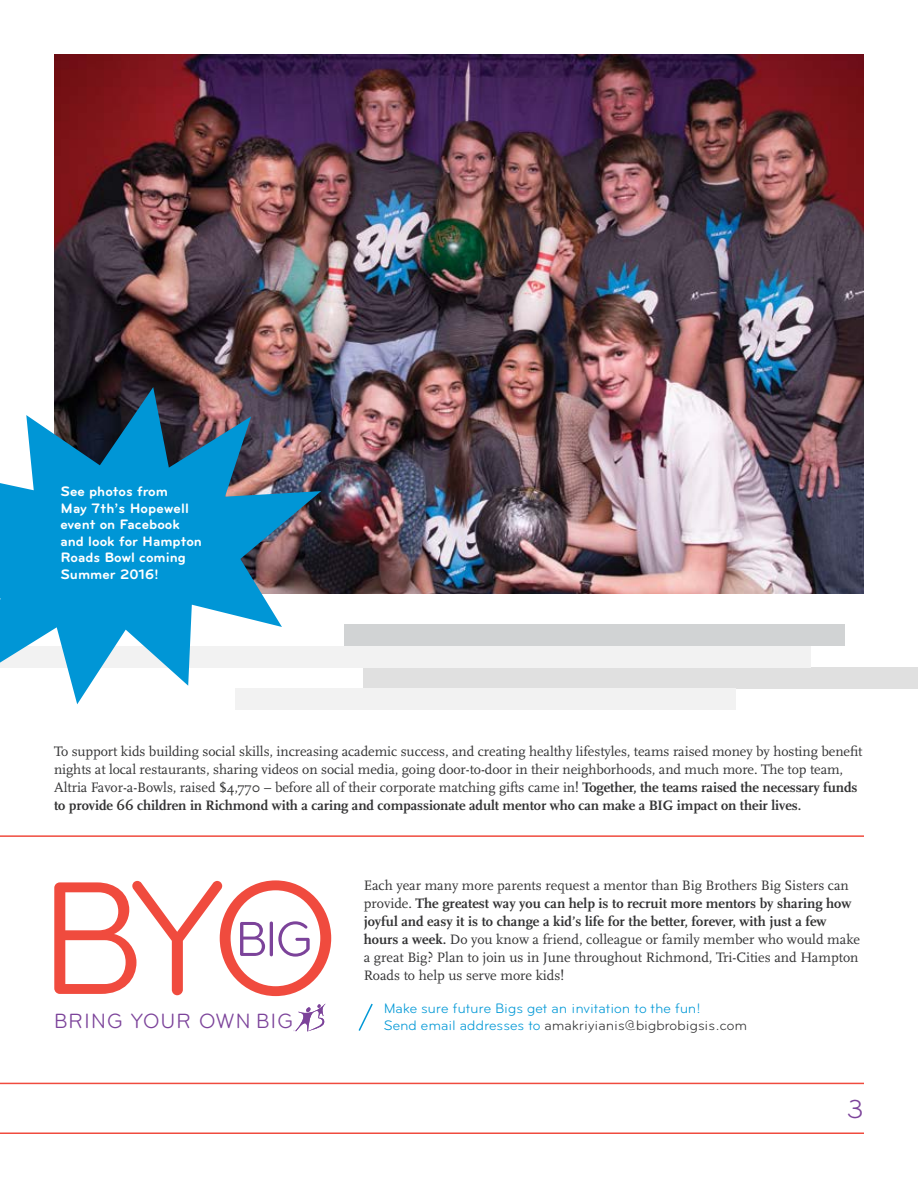
<style>
.page{position:relative;width:918px;height:1188px;background:#fff}
.page>*{position:absolute;margin:0;border:0;box-sizing:border-box;transform-origin:0 0}
.t1{font:167.4px "Bryant";color:#f04b3e}
.t2{font:51px "Bryant";color:#7c439a}
.t3{font:27px "Bryant";color:#7c439a}
.t4{font:21.45px "Bryant";letter-spacing:.035em;color:#7c439a}
.t5{font:14.25px/18px "Scala";letter-spacing:-.005em;color:#333334}
.t6{font:14.25px/16.5px "Bryant";color:#0098d6}
.t7{font:700 14.25px/16.5px "Bryant";color:#fff}
.s1{font-weight:700}
.s2{color:#333334}
</style>
<div class="page">
<hr style="left:0;top:835px;width:864px;height:2px;background:#f04b3e">
<img style="left:54px;top:54px;width:810px;height:540px">
<svg style="left:293px;top:1004px;width:32px;height:27px"></svg>
<svg style="left:358px;top:1003px;width:15px;height:28px"></svg>
<div style="left:364px;top:667px;width:554px;height:22px;background:#e0e0e0"></div>
<div style="left:0;top:646px;width:811px;height:21px;background:#f2f2f2"></div>
<div style="left:344px;top:625px;width:500px;height:21px;background:#d1d3d4"></div>
<div style="left:235px;top:689px;width:500px;height:21px;background:#f2f2f2"></div>
<svg style="left:0;top:387px;width:321px;height:317px;fill:#0096d6"></svg>
<hr style="left:0;top:1083px;width:864px;height:1px;background:#f04b3e">
<hr style="left:0;top:1132px;width:864px;height:2px;background:#f04b3e">
<p class="t7" style="left:61px;top:483px;width:143px">See photos from<br>May 7th’s Hopewell event on Facebook and look for Hampton<br>Roads Bowl coming<br>Summer 2016!</p>
<p class="t5" style="left:54px;top:743px;width:810px">To support kids building social skills, increasing academic success, and creating healthy lifestyles, teams raised money by hosting benefit nights at local restaurants, sharing videos on social media, going door-to-door in their neighborhoods, and much more. The top team, Altria Favor-a-Bowls, raised $4,770 – before all of their corporate matching gifts came in! <span class="s1">Together, the teams raised the necessary funds to provide 66 children in Richmond with a caring and compassionate adult mentor who can make a BIG impact on their lives.</span></p>
<h1 class="t1" style="left:37px;top:845px;width:304px">BYO</h1>
<h2 class="t2" style="left:235px;top:911px;width:80px">BIG</h2>
<p class="t5" style="left:364px;top:877px;width:498px">Each year many more parents request a mentor than Big Brothers Big Sisters can provide. <span class="s1">The greatest way you can help is to recruit more mentors by sharing how joyful and easy it is to change a kid’s life for the better, forever, with just a few hours a week.</span> Do you know a friend, colleague or family member who would make a great Big? Plan to join us in June throughout Richmond, Tri-Cities and Hampton Roads to help us serve more kids!</p>
<h3 class="t4" style="left:54px;top:1009px;width:241px">BRING YOUR OWN BIG</h3>
<p class="t6" style="left:384px;top:1000px;width:365px">Make sure future Bigs get an invitation to the fun!<br>Send email addresses to <span class="s2">amakriyianis@bigbrobigsis.com</span></p>
<h3 class="t3" style="left:847px;top:1094px;width:19px">3</h3>
</div>
